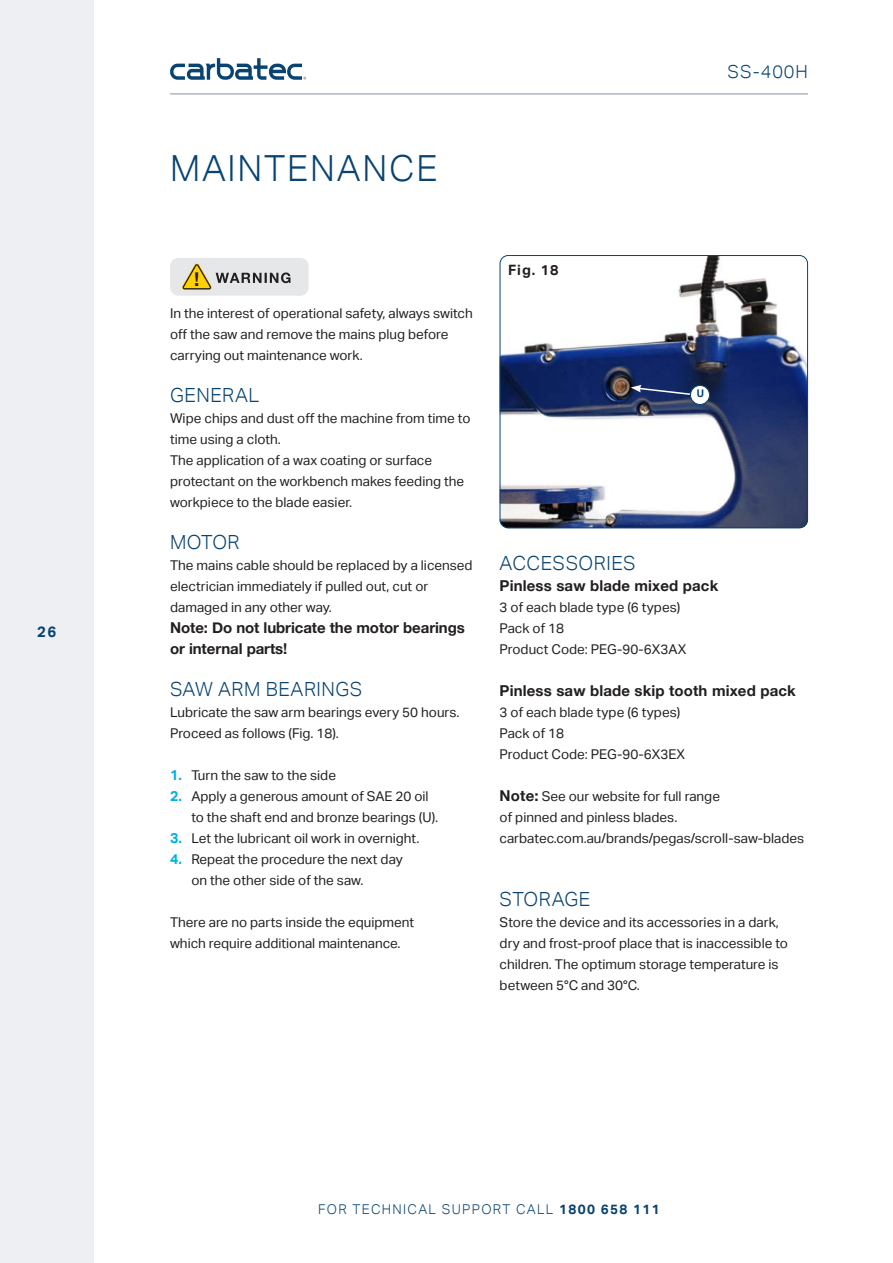
<style>
.page{position:relative;width:893px;height:1263px;background:#fff}
.page>*{position:absolute;margin:0;border:0;box-sizing:border-box;transform-origin:0 0}
.Section_Head{font:300 36px "Aktiv Grotesk";letter-spacing:.05em;color:#084371}
.Subhead{font:300 19.5px "Aktiv Grotesk";letter-spacing:.025em;color:#084371}
.t1{font:700 19.05px "Helvetica Neue";color:#241f21}
.t2{font:300 18px "Aktiv Grotesk";letter-spacing:.05em;color:#084371}
._00_BODY{font:700 15px/21px "Helvetica Neue";letter-spacing:.01em;color:#231f20}
.t3{font:700 15px "Aktiv Grotesk";color:#084371}
.Subhead-2{font:700 14.25px "Aktiv Grotesk";color:#231f20}
._00_BODY-2{font:13.5px/21px "Aktiv Grotesk";color:#231f20}
.t4{font:300 13.5px "Aktiv Grotesk";letter-spacing:.1em;color:#084371}
.Subhead-3{font:700 10.5px "Aktiv Grotesk";color:#084371}
.s1{font-weight:700;font-size:14.25px;color:#00b1e6}
.s2{font-family:"Helvetica Neue";font-weight:700;font-size:15px}
.s3{font-weight:700}
</style>
<div class="page">
<svg style="left:170px;top:58px;width:136px;height:22px"></svg>
<hr style="left:170px;top:94px;width:638px;height:1px;background:#8690ad">
<div style="left:170px;top:258px;width:139px;height:38px;background:#e6e7e9;border-radius:8px"></div>
<svg style="left:182px;top:264px;width:108px;height:26px"></svg>
<img style="left:500px;top:255px;width:308px;height:273px">
<div style="left:500px;top:255px;width:308px;height:273px;border:1px solid #084371;border-radius:8px"></div>
<svg style="left:631px;top:385px;width:81px;height:13px"></svg>
<div style="left:690px;top:385px;width:20px;height:19px;background:#fff;border-radius:50%"></div>
<div style="left:690px;top:385px;width:20px;height:20px;border:1px solid #084371;border-radius:50%"></div>
<div style="left:0;top:0;width:94px;height:1263px;background:#edeff3"></div>
<p class="t3" style="left:37px;top:623px;width:21px">26</p>
<p class="Section_Head" style="left:170px;top:147px;width:269px">MAINTENANCE</p>
<h3 class="t2" style="left:727px;top:61px;width:82px">SS-400H</h3>
<h3 class="t1" style="left:194px;top:264px;width:7px">!</h3>
<p class="_00_BODY-2" style="left:170px;top:303px;width:304px">In the interest of operational safety, always switch off the saw and remove the mains plug before carrying out maintenance work.</p>
<p class="Subhead" style="left:170px;top:384px;width:91px">GENERAL</p>
<p class="_00_BODY-2" style="left:170px;top:408px;width:302px">Wipe chips and dust off the machine from time to time using a cloth.</p>
<p class="_00_BODY-2" style="left:170px;top:450px;width:296px">The application of a wax coating or surface protectant on the workbench makes feeding the workpiece to the blade easier.</p>
<p class="Subhead" style="left:170px;top:531px;width:71px">MOTOR</p>
<p class="_00_BODY-2" style="left:170px;top:555px;width:304px">The mains cable should be replaced by a licensed electrician immediately if pulled out, cut or damaged in any other way.</p>
<p class="_00_BODY" style="left:170px;top:618px;width:296px">Note: Do not lubricate the motor bearings or internal parts!</p>
<p class="Subhead" style="left:170px;top:678px;width:194px">SAW ARM BEARINGS</p>
<p class="_00_BODY-2" style="left:170px;top:702px;width:291px">Lubricate the saw arm bearings every 50 hours.<br>Proceed as follows (Fig. 18).</p>
<p class="_00_BODY-2" style="left:170px;top:765px;width:167px"><span class="s1">1.</span> Turn the saw to the side</p>
<p class="_00_BODY-2" style="left:191px;top:786px;width:248px;text-indent:-21px"><span class="s1">2.</span> Apply a generous amount of SAE 20 oil to the shaft end and bronze bearings (U).</p>
<p class="_00_BODY-2" style="left:170px;top:828px;width:251px"><span class="s1">3.</span> Let the lubricant oil work in overnight.</p>
<p class="_00_BODY-2" style="left:191px;top:849px;width:213px;text-indent:-21px"><span class="s1">4.</span> Repeat the procedure the next day on the other side of the saw.</p>
<p class="_00_BODY-2" style="left:170px;top:912px;width:246px">There are no parts inside the equipment which require additional maintenance.</p>
<p class="Subhead-2" style="left:508px;top:262px;width:52px">Fig. 18</p>
<p class="Subhead-3" style="left:697px;top:387px;width:9px">U</p>
<p class="Subhead" style="left:500px;top:552px;width:137px">ACCESSORIES</p>
<p class="_00_BODY" style="left:500px;top:576px;width:220px">Pinless saw blade mixed pack</p>
<p class="_00_BODY-2" style="left:500px;top:597px;width:182px">3 of each blade type (6 types)</p>
<p class="_00_BODY-2" style="left:500px;top:618px;width:66px">Pack of 18</p>
<p class="_00_BODY-2" style="left:500px;top:639px;width:188px">Product Code: PEG-90-6X3AX</p>
<p class="_00_BODY" style="left:500px;top:681px;width:298px">Pinless saw blade skip tooth mixed pack</p>
<p class="_00_BODY-2" style="left:500px;top:702px;width:182px">3 of each blade type (6 types)</p>
<p class="_00_BODY-2" style="left:500px;top:723px;width:66px">Pack of 18</p>
<p class="_00_BODY-2" style="left:500px;top:744px;width:187px">Product Code: PEG-90-6X3EX</p>
<p class="_00_BODY-2" style="left:500px;top:786px;width:222px"><span class="s2">Note:</span> See our website for full range of pinned and pinless blades.</p>
<p class="_00_BODY-2" style="left:500px;top:828px;width:306px">carbatec.com.au/brands/pegas/scroll-saw-blades</p>
<p class="Subhead" style="left:500px;top:888px;width:92px">STORAGE</p>
<p class="_00_BODY-2" style="left:500px;top:912px;width:290px">Store the device and its accessories in a dark, dry and frost-proof place that is inaccessible to children. The optimum storage temperature is between 5°C and 30°C.</p>
<p class="t4" style="left:318px;top:1201px;width:343px">FOR TECHNICAL SUPPORT CALL <span class="s3">1800 658 111</span></p>
</div>
